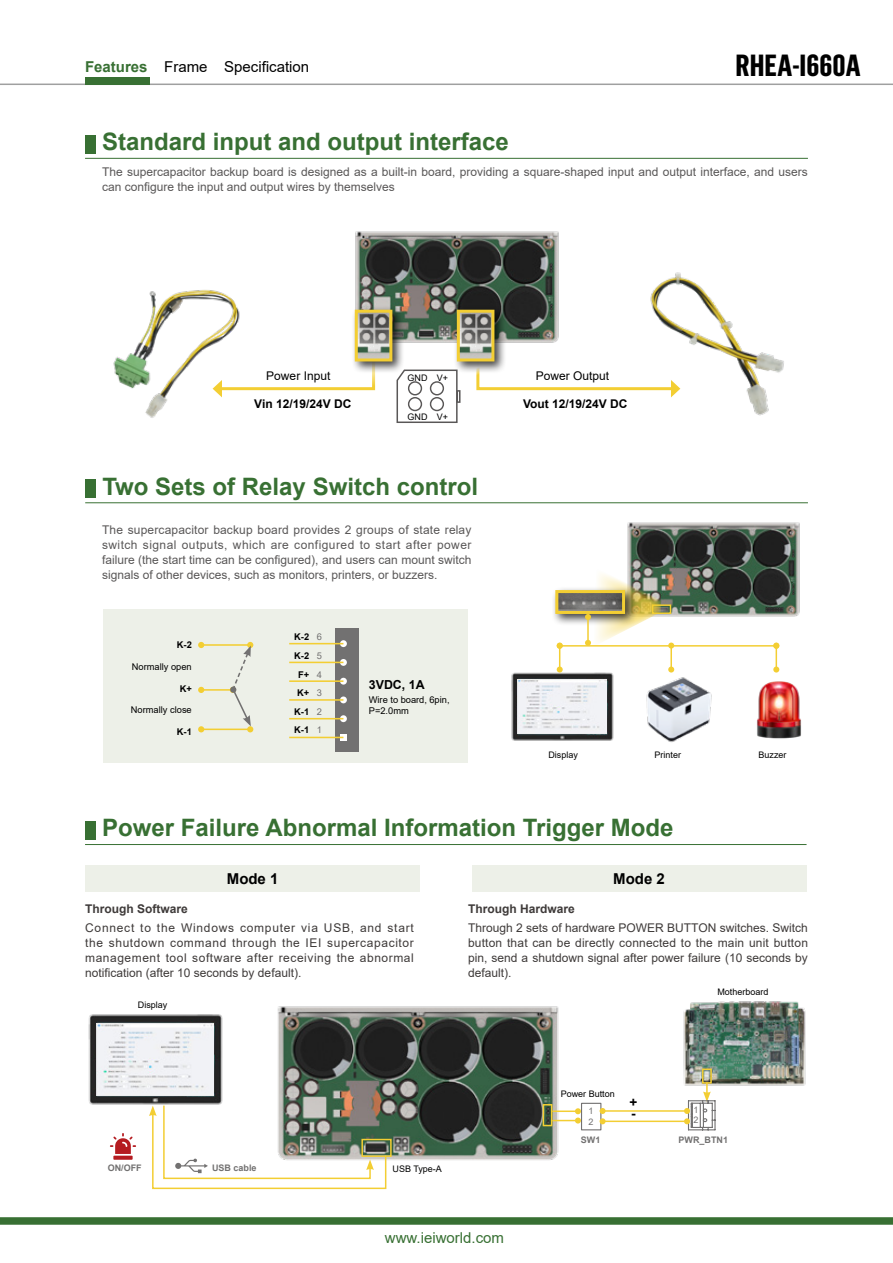
<style>
.page{position:relative;width:893px;height:1263px;background:#fff}
.page>*{position:absolute;margin:0;border:0;box-sizing:border-box;transform-origin:0 0}
.t1{font:700 30px "Flama Condensed";color:#000}
.t2{font:700 24px "Arial";color:#387033}
.t3{font:15px "Arial";color:#000}
.t4{font:15px "Arial";color:#387033}
.t5{font:700 15px "Arial";color:#000}
.t6{font:700 13.5px/10.5px "Arial";color:#000}
.t7{font:700 12.45px "Arial";color:#000}
.t8{font:12px/15px "Arial";color:#595757}
.t9{font:12px/15px "Arial";color:#3e3a39;text-align:justify}
.t10{font:700 12px "Arial";color:#3e3a39}
.t11{font:700 12px "Arial";color:#000}
.t12{font:12px "Arial";color:#000}
.t13{font:9.3px/10.8px "Arial";color:#000}
.t14{font:700 9.3px/18.6px "Arial";color:#000;text-align:center}
.t15{font:9.3px/18.6px "Arial";color:#727171;text-align:justify}
.t16{font:9px "Arial";color:#000}
.t17{font:700 9px "Arial";color:#727171}
.t18{font:9px/10.5px "Arial";color:#727171}
.s1{font-weight:700;color:#387033}
</style>
<div class="page">
<div style="left:0;top:1217px;width:893px;height:8px;background:#387033"></div>
<hr style="left:0;top:84px;width:893px;height:1px;background:#9fa0a0">
<div style="left:85px;top:78px;width:65px;height:7px;background:#387033"></div>
<img style="left:683px;top:1001px;width:123px;height:85px">
<div style="left:103px;top:609px;width:365px;height:153px;background:#edf0e8"></div>
<hr style="left:85px;top:158px;width:723px;height:1px;background:#387033">
<div style="left:85px;top:135px;width:11px;height:19px;background:#387033"></div>
<hr style="left:85px;top:844px;width:721px;height:1px;background:#387033">
<div style="left:85px;top:821px;width:11px;height:19px;background:#387033"></div>
<img style="left:355px;top:231px;width:204px;height:112px">
<img style="left:277px;top:1006px;width:282px;height:154px">
<img style="left:113px;top:289px;width:127px;height:129px">
<img style="left:650px;top:272px;width:134px;height:144px">
<svg style="left:213px;top:359px;width:163px;height:38px"></svg>
<svg style="left:476px;top:359px;width:204px;height:38px"></svg>
<svg style="left:396px;top:369px;width:62px;height:54px"></svg>
<svg style="left:456px;top:390px;width:4px;height:13px"></svg>
<svg style="left:409px;top:382px;width:12px;height:13px"></svg>
<div style="left:408px;top:381px;width:14px;height:14px;border:1px solid #595757;border-radius:50%"></div>
<div style="left:409px;top:398px;width:12px;height:12px;background:#fff;border-radius:50%"></div>
<div style="left:408px;top:397px;width:14px;height:14px;border:1px solid #595757;border-radius:50%"></div>
<svg style="left:431px;top:382px;width:12px;height:13px"></svg>
<div style="left:430px;top:381px;width:14px;height:14px;border:1px solid #595757;border-radius:50%"></div>
<div style="left:431px;top:398px;width:12px;height:12px;background:#fff;border-radius:50%"></div>
<div style="left:430px;top:397px;width:14px;height:14px;border:1px solid #595757;border-radius:50%"></div>
<div style="left:351px;top:306px;width:54px;height:68px;background:#000;opacity:.75"></div>
<img style="left:359px;top:314px;width:29px;height:43px">
<div style="left:355px;top:310px;width:37px;height:51px;border:3px solid #f3ce33"></div>
<div style="left:453px;top:306px;width:54px;height:68px;background:#000;opacity:.75"></div>
<img style="left:461px;top:314px;width:29px;height:43px">
<div style="left:457px;top:310px;width:37px;height:51px;border:3px solid #f3ce33"></div>
<img style="left:88px;top:1014px;width:135px;height:91px">
<img style="left:96px;top:1024px;width:118px;height:72px">
<img style="left:627px;top:522px;width:173px;height:95px">
<img style="left:757px;top:668px;width:44px;height:71px">
<img style="left:646px;top:672px;width:66px;height:70px">
<img style="left:511px;top:672px;width:103px;height:69px">
<img style="left:518px;top:679px;width:88px;height:55px">
<div style="left:652px;top:604px;width:19px;height:10px;border:2px solid #f3ce33"></div>
<div style="left:551px;top:586px;width:87px;height:40px;background:#000;opacity:.75"></div>
<div style="left:555px;top:590px;width:70px;height:24px;border:3px solid #f3ce33"></div>
<hr style="left:670px;top:645px;width:2px;height:24px;background:#f3ce33">
<svg style="left:668px;top:642px;width:6px;height:6px"></svg>
<svg style="left:668px;top:666px;width:6px;height:6px"></svg>
<hr style="left:560px;top:645px;width:216px;height:2px;background:#f3ce33">
<svg style="left:773px;top:642px;width:6px;height:30px"></svg>
<svg style="left:557px;top:551px;width:104px;height:121px"></svg>
<hr style="left:201px;top:644px;width:49px;height:2px;background:#f3ce33">
<svg style="left:198px;top:642px;width:6px;height:6px"></svg>
<hr style="left:201px;top:728px;width:49px;height:2px;background:#f3ce33">
<svg style="left:198px;top:726px;width:6px;height:6px"></svg>
<hr style="left:201px;top:689px;width:32px;height:2px;background:#f3ce33">
<svg style="left:198px;top:687px;width:6px;height:6px"></svg>
<svg style="left:230px;top:642px;width:23px;height:90px"></svg>
<div style="left:335px;top:628px;width:24px;height:123px;background:#727171"></div>
<svg style="left:340px;top:640px;width:7px;height:7px"></svg>
<svg style="left:340px;top:678px;width:7px;height:7px"></svg>
<svg style="left:340px;top:659px;width:7px;height:7px"></svg>
<svg style="left:340px;top:715px;width:7px;height:7px"></svg>
<svg style="left:340px;top:696px;width:7px;height:7px"></svg>
<svg style="left:340px;top:734px;width:7px;height:7px"></svg>
<hr style="left:289px;top:643px;width:54px;height:1px;background:#f3ce33">
<hr style="left:289px;top:662px;width:54px;height:1px;background:#f3ce33">
<hr style="left:289px;top:680px;width:54px;height:2px;background:#f3ce33">
<hr style="left:289px;top:699px;width:54px;height:2px;background:#f3ce33">
<hr style="left:289px;top:718px;width:54px;height:1px;background:#f3ce33">
<hr style="left:289px;top:737px;width:54px;height:1px;background:#f3ce33">
<div style="left:85px;top:865px;width:335px;height:26px;background:#edf0e8"></div>
<div style="left:472px;top:865px;width:334px;height:26px;background:#edf0e8"></div>
<div style="left:543px;top:1104px;width:9px;height:22px;border:2px solid #f3ce33"></div>
<div style="left:361px;top:1139px;width:31px;height:18px;border:2px solid #f3ce33"></div>
<div style="left:702px;top:1068px;width:10px;height:16px;border:2px solid #f3ce33"></div>
<div style="left:581px;top:1103px;width:20px;height:27px;border:1px solid #727171"></div>
<hr style="left:603px;top:1110px;width:84px;height:2px;background:#f3ce33">
<hr style="left:603px;top:1120px;width:84px;height:2px;background:#f3ce33">
<svg style="left:684px;top:1082px;width:32px;height:48px"></svg>
<svg style="left:600px;top:1108px;width:6px;height:16px"></svg>
<svg style="left:552px;top:1108px;width:29px;height:15px"></svg>
<svg style="left:149px;top:1104px;width:238px;height:86px"></svg>
<svg style="left:110px;top:1133px;width:26px;height:27px"></svg>
<hr style="left:85px;top:502px;width:723px;height:1px;background:#387033">
<div style="left:85px;top:479px;width:11px;height:19px;background:#387033"></div>
<p class="t3" style="left:85px;top:57px;width:226px"><span class="s1">Features</span> Frame Specification</p>
<h1 class="t1" style="left:735px;top:46px;width:127px">RHEA-I660A</h1>
<h2 class="t2" style="left:102px;top:125px;width:408px">Standard input and output interface</h2>
<p class="t8" style="left:102px;top:164px;width:707px">The supercapacitor backup board is designed as a built-in board, providing a square-shaped input and output interface, and users can configure the input and output wires by themselves</p>
<p class="t12" style="left:266px;top:367px;width:66px">Power Input</p>
<p class="t12" style="left:536px;top:367px;width:75px">Power Output</p>
<p class="t16" style="left:407px;top:371px;width:42px">GND V+</p>
<p class="t16" style="left:407px;top:410px;width:42px">GND V+</p>
<p class="t11" style="left:254px;top:396px;width:99px">Vin 12/19/24V DC</p>
<p class="t11" style="left:523px;top:396px;width:106px">Vout 12/19/24V DC</p>
<h2 class="t2" style="left:102px;top:469px;width:377px">Two Sets of Relay Switch control</h2>
<p class="t8" style="left:102px;top:522px;width:371px;text-align:justify">The supercapacitor backup board provides 2 groups of state relay switch signal outputs, which are configured to start after power failure (the start time can be configured), and users can mount switch signals of other devices, such as monitors, printers, or buzzers.</p>
<p class="t14" style="left:177px;top:636px;width:16px">K-2</p>
<p class="t13" style="left:132px;top:661px;width:61px">Normally open</p>
<p class="t14" style="left:180px;top:679px;width:14px">K+</p>
<p class="t13" style="left:131px;top:704px;width:62px">Normally close</p>
<p class="t14" style="left:177px;top:722px;width:16px">K-1</p>
<p class="t14" style="left:294px;top:628px;width:16px">K-2<br>K-2<br>F+<br>K+<br>K-1<br>K-1</p>
<p class="t15" style="left:317px;top:628px;width:7px">6<br>5<br>4<br>3<br>2<br>1</p>
<p class="t7" style="left:369px;top:676px;width:57px">3VDC, 1A</p>
<p class="t13" style="left:369px;top:694px;width:82px">Wire to board, 6pin,<br>P=2.0mm</p>
<p class="t16" style="left:548px;top:748px;width:31px">Display</p>
<p class="t16" style="left:655px;top:748px;width:28px">Printer</p>
<p class="t16" style="left:758px;top:748px;width:30px">Buzzer</p>
<h2 class="t2" style="left:102px;top:811px;width:573px">Power Failure Abnormal Information Trigger Mode</h2>
<p class="t5" style="left:227px;top:868px;width:53px">Mode 1</p>
<p class="t5" style="left:613px;top:868px;width:53px">Mode 2</p>
<p class="t10" style="left:85px;top:900px;width:104px">Through Software</p>
<p class="t9" style="left:85px;top:920px;width:330px">Connect to the Windows computer via USB, and start the shutdown command through the IEI supercapacitor management tool software after receiving the abnormal notification (after 10 seconds by default).</p>
<p class="t16" style="left:138px;top:998px;width:31px">Display</p>
<p class="t10" style="left:468px;top:900px;width:108px">Through Hardware</p>
<p class="t9" style="left:468px;top:920px;width:341px">Through 2 sets of hardware POWER BUTTON switches. Switch button that can be directly connected to the main unit button pin, send a shutdown signal after power failure (10 seconds by default).</p>
<p class="t16" style="left:717px;top:986px;width:53px">Motherboard</p>
<p class="t17" style="left:108px;top:1162px;width:36px">ON/OFF</p>
<p class="t17" style="left:212px;top:1161px;width:46px">USB cable</p>
<p class="t16" style="left:393px;top:1162px;width:51px">USB Type-A</p>
<p class="t16" style="left:561px;top:1087px;width:56px">Power Button</p>
<p class="t6" style="left:629px;top:1097px;width:9px">+ -</p>
<p class="t18" style="left:588px;top:1105px;width:7px">1<br>2</p>
<p class="t18" style="left:693px;top:1104px;width:7px">1<br>2</p>
<p class="t17" style="left:581px;top:1133px;width:21px">SW1</p>
<p class="t17" style="left:678px;top:1133px;width:51px">PWR_BTN1</p>
<p class="t4" style="left:385px;top:1227px;width:121px">www.ieiworld.com</p>
</div>
